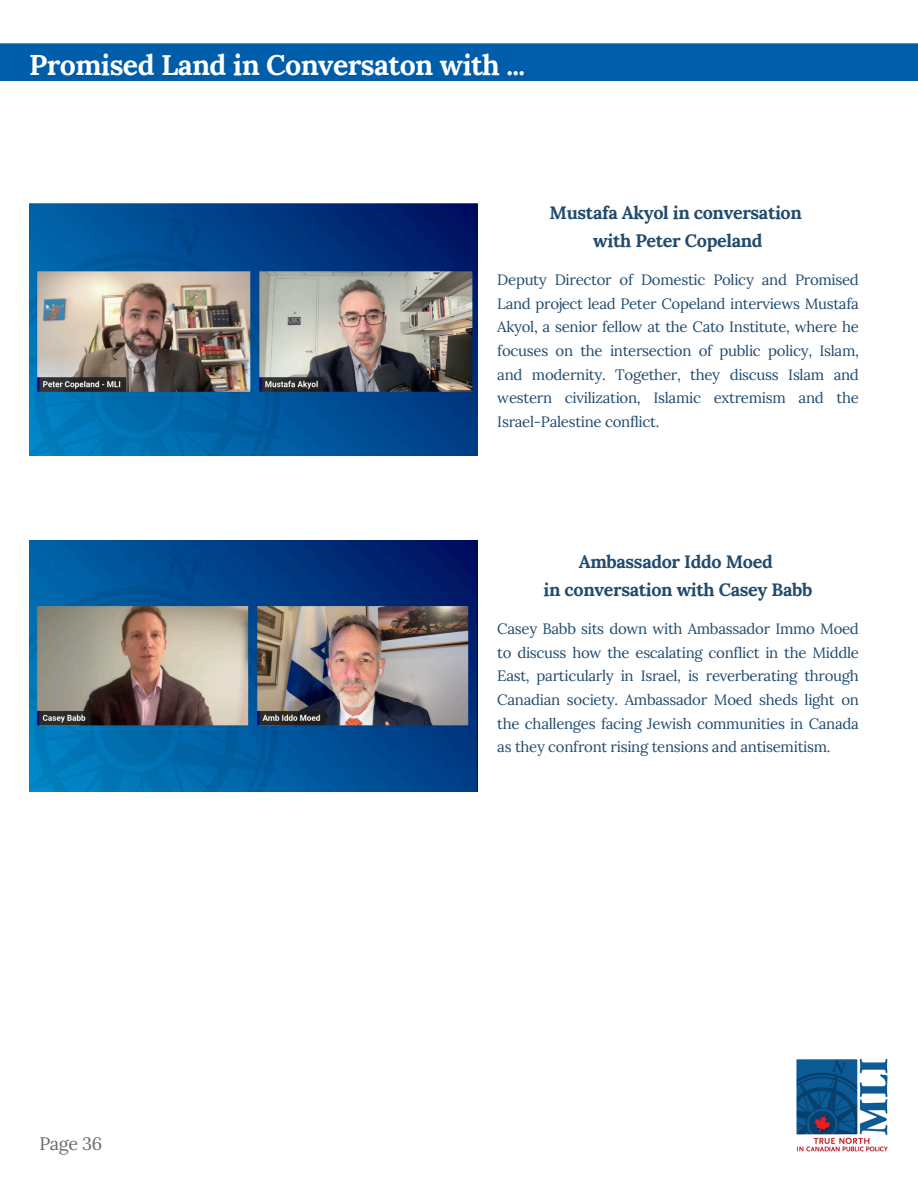
<style>
.page{position:relative;width:918px;height:1188px;background:#fff}
.page>*{position:absolute;margin:0;border:0;box-sizing:border-box;transform-origin:0 0}
.t1{font:700 28.5px "Lora";letter-spacing:-.02em;color:#fff}
.t2{font:700 18px/28.2px "Lora";letter-spacing:-.02em;color:#204a6d;text-align:center}
.t3{font:18px "Lora";letter-spacing:-.02em;color:#67696f}
.t4{font:15px/23.7px "Lora";letter-spacing:-.02em;color:#204a6d;text-align:justify}
</style>
<div class="page">
<img style="left:29px;top:204px;width:449px;height:252px">
<img style="left:29px;top:541px;width:449px;height:251px">
<div style="left:0;top:43px;width:918px;height:38px;background:#005daa"></div>
<img style="left:796px;top:1058px;width:92px;height:94px">
<h2 class="t1" style="left:29px;top:46px;width:498px">Promised Land in Conversaton with ...</h2>
<p class="t2" style="left:550px;top:199px;width:254px">Mustafa Akyol in conversation with Peter Copeland</p>
<p class="t4" style="left:497px;top:268px;width:363px">Deputy Director of Domestic Policy and Promised Land project lead Peter Copeland interviews Mustafa Akyol, a senior fellow at the Cato Institute, where he focuses on the intersection of public policy, Islam, and modernity. Together, they discuss Islam and western civilization, Islamic extremism and the Israel-Palestine conflict.</p>
<p class="t2" style="left:544px;top:547px;width:270px">Ambassador Iddo Moed<br>in conversation with Casey Babb</p>
<h2 class="t3" style="left:39px;top:1132px;width:64px">Page 36</h2>
<p class="t4" style="left:497px;top:617px;width:363px">Casey Babb sits down with Ambassador Immo Moed to discuss how the escalating conflict in the Middle East, particularly in Israel, is reverberating through Canadian society. Ambassador Moed sheds light on the challenges facing Jewish communities in Canada as they confront rising tensions and antisemitism.</p>
</div>
